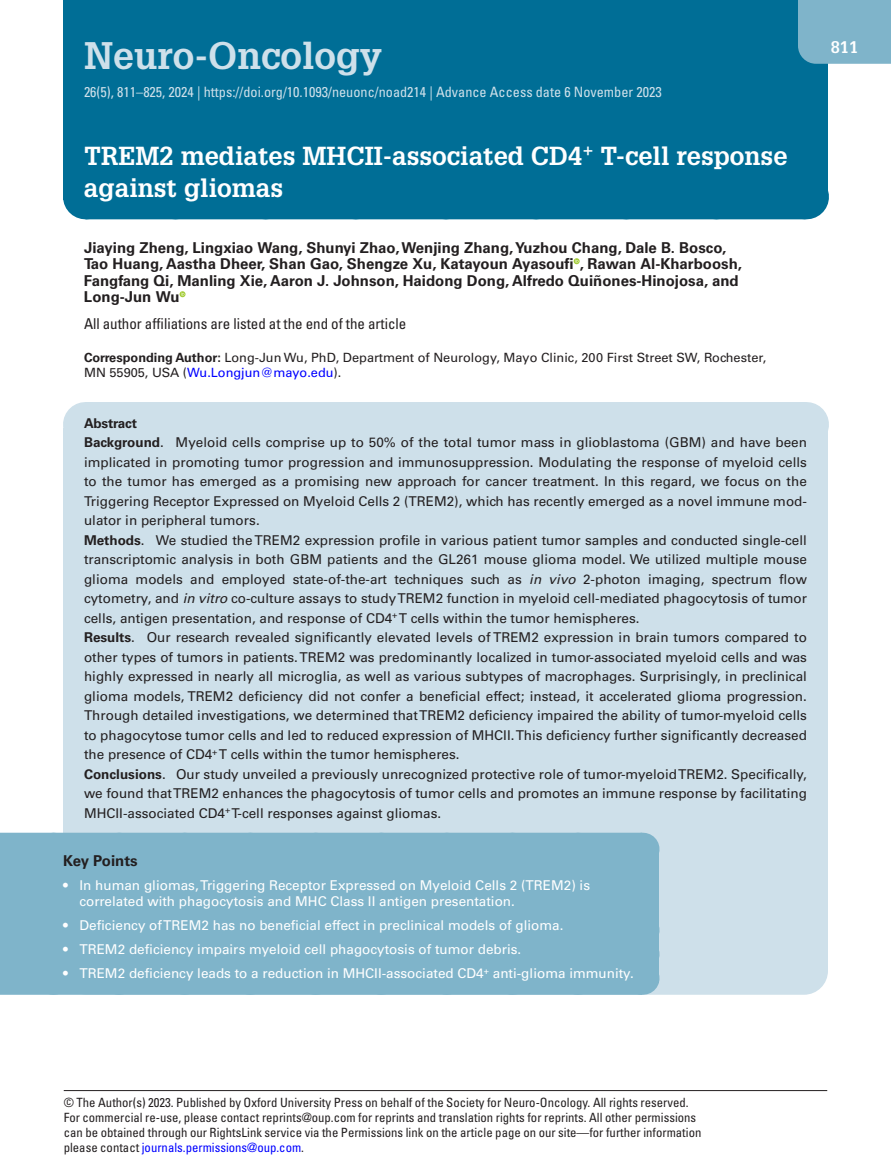
<style>
.page{position:relative;width:891px;height:1175px;background:#fff}
.page>*{position:absolute;margin:0;border:0;box-sizing:border-box;transform-origin:0 0}
.t1{font:700 37.5px "Glypha LT Std";color:#cee0ea}
.t2{font:700 25.5px/31.5px "Glypha LT Std";color:#fff}
.t3{font:700 16.5px "Glypha LT Std";color:#fff}
.t4{font:700 15px/16.5px "Univers LT Std";color:#231f20}
.t5{font:condensed 15px "Univers LT Std";color:#231f20}
.t6{font:condensed 14.25px "Univers LT Std";color:#cee0ea}
.t7{font:13.5px/19.5px "Univers LT Std";color:#231f20}
.t8{font:13.5px/16.5px "Univers LT Std";color:#fff}
.t9{font:condensed 12.75px/15px "Univers LT Std";color:#231f20}
.t10{font:12.75px/15px "Univers LT Std";color:#231f20}
.s1{font-weight:700}
.s2{color:#00f}
.s3{font-style:italic}
</style>
<div class="page">
<div style="left:63px;top:0;width:765px;height:166px;background:#006e96"></div>
<div style="left:798px;top:0;width:93px;height:64px;background:#7fb4ca"></div>
<hr style="left:64px;top:1090px;width:763px;height:1px;background:#231f20">
<svg style="left:574px;top:258px;width:6px;height:6px"></svg>
<svg style="left:180px;top:291px;width:6px;height:6px"></svg>
<div style="left:86px;top:402px;width:720px;height:45px;background:#cee0ea"></div>
<hr style="left:806px;top:402px;width:1px;height:45px;background:#cee0ea">
<div style="left:63px;top:428px;width:765px;height:105px;background:#cee0ea"></div>
<div style="left:63px;top:530px;width:765px;height:101px;background:#cee0ea"></div>
<div style="left:63px;top:628px;width:765px;height:139px;background:#cee0ea"></div>
<div style="left:63px;top:767px;width:765px;height:227px;background:#cee0ea"></div>
<div style="left:0;top:850px;width:659px;height:20px;background:#7fb4ca"></div>
<div style="left:0;top:832px;width:642px;height:33px;background:#7fb4ca"></div>
<svg style="left:53px;top:832px;width:556px;height:1px"></svg>
<hr style="left:642px;top:832px;width:1px;height:33px;background:#7fb4ca">
<div style="left:0;top:866px;width:659px;height:44px;background:#7fb4ca"></div>
<div style="left:0;top:907px;width:659px;height:24px;background:#7fb4ca"></div>
<div style="left:0;top:931px;width:659px;height:24px;background:#7fb4ca"></div>
<div style="left:0;top:955px;width:659px;height:27px;background:#7fb4ca"></div>
<div style="left:0;top:961px;width:642px;height:33px;background:#7fb4ca"></div>
<hr style="left:642px;top:961px;width:1px;height:33px;background:#7fb4ca">
<div style="left:63px;top:166px;width:765px;height:53px;background:#006e96"></div>
<hr style="left:86px;top:174px;width:1px;height:45px;background:#006e96">
<hr style="left:806px;top:174px;width:1px;height:45px;background:#006e96">
<h1 class="t1" style="left:84px;top:32px;width:299px">Neuro-Oncology</h1>
<p class="t6" style="left:84px;top:83px;width:579px">26(5), 811–825, 2024 | https://doi.org/10.1093/neuonc/noad214 | Advance Access date 6 November 2023</p>
<h2 class="t2" style="left:84px;top:140px;width:705px">TREM2 mediates MHCII-associated CD4<sup>+</sup> T-cell response against gliomas</h2>
<p class="t4" style="left:84px;top:239px;width:660px">Jiaying Zheng, Lingxiao Wang, Shunyi Zhao, Wenjing Zhang, Yuzhou Chang, Dale B. Bosco, Tao Huang, Aastha Dheer, Shan Gao, Shengze Xu, Katayoun Ayasoufi , Rawan Al-Kharboosh, Fangfang Qi, Manling Xie, Aaron J. Johnson, Haidong Dong, Alfredo Quiñones-Hinojosa, and Long-Jun Wu</p>
<p class="t5" style="left:84px;top:314px;width:324px">All author affiliations are listed at the end of the article</p>
<p class="t10" style="left:84px;top:349px;width:684px"><span class="s1">Corresponding Author:</span> Long-Jun Wu, PhD, Department of Neurology, Mayo Clinic, 200 First Street SW, Rochester,<br>MN 55905, USA (<span class="s2">Wu.Longjun@mayo.edu</span>).</p>
<p class="t7" style="left:84px;top:413px;width:725px"><span class="s1">Abstract<br>Background</span>. Myeloid cells comprise up to 50% of the total tumor mass in glioblastoma (GBM) and have been implicated in promoting tumor progression and immunosuppression. Modulating the response of myeloid cells to the tumor has emerged as a promising new approach for cancer treatment. In this regard, we focus on the Triggering Receptor Expressed on Myeloid Cells 2 (TREM2), which has recently emerged as a novel immune mod&shy;ulator in peripheral tumors.<br><span class="s1">Methods</span>. We studied the TREM2 expression profile in various patient tumor samples and conducted single-cell transcriptomic analysis in both GBM patients and the GL261 mouse glioma model. We utilized multiple mouse glioma models and employed state-of-the-art techniques such as <span class="s3">in vivo</span> 2-photon imaging, spectrum flow cytometry, and <span class="s3">in vitro</span> co-culture assays to study TREM2 function in myeloid cell-mediated phagocytosis of tumor cells, antigen presentation, and response of CD4<sup>+</sup> T cells within the tumor hemispheres.<br><span class="s1">Results</span>. Our research revealed significantly elevated levels of TREM2 expression in brain tumors compared to other types of tumors in patients. TREM2 was predominantly localized in tumor-associated myeloid cells and was highly expressed in nearly all microglia, as well as various subtypes of macrophages. Surprisingly, in preclinical glioma models, TREM2 deficiency did not confer a beneficial effect; instead, it accelerated glioma progression.<br>Through detailed investigations, we determined that TREM2 deficiency impaired the ability of tumor-myeloid cells to phagocytose tumor cells and led to reduced expression of MHCII. This deficiency further significantly decreased the presence of CD4<sup>+</sup> T cells within the tumor hemispheres.<br><span class="s1">Conclusions</span>. Our study unveiled a previously unrecognized protective role of tumor-myeloid TREM2. Specifically, we found that TREM2 enhances the phagocytosis of tumor cells and promotes an immune response by facilitating MHCII-associated CD4<sup>+</sup> T-cell responses against gliomas.</p>
<p class="t4" style="left:63px;top:852px;width:76px">Key Points</p>
<p class="t8" style="left:79px;top:876px;width:512px;text-indent:-16px">• In human gliomas, Triggering Receptor Expressed on Myeloid Cells 2 (TREM2) is correlated with phagocytosis and MHC Class II antigen presentation.</p>
<p class="t8" style="left:63px;top:917px;width:502px">• Deficiency of TREM2 has no beneficial effect in preclinical models of glioma.</p>
<p class="t8" style="left:63px;top:941px;width:460px">• TREM2 deficiency impairs myeloid cell phagocytosis of tumor debris.</p>
<p class="t8" style="left:63px;top:965px;width:572px">• TREM2 deficiency leads to a reduction in MHCII-associated CD4<sup>+</sup> anti-glioma immunity.</p>
<p class="t3" style="left:831px;top:37px;width:29px">811</p>
<p class="t9" style="left:64px;top:1095px;width:639px">© The Author(s) 2023. Published by Oxford University Press on behalf of the Society for Neuro-Oncology. All rights reserved.<br>For commercial re-use, please contact reprints@oup.com for reprints and translation rights for reprints. All other permissions can be obtained through our RightsLink service via the Permissions link on the article page on our site—for further information please contact <span class="s2">journals.permissions@oup.com</span>.</p>
</div>
